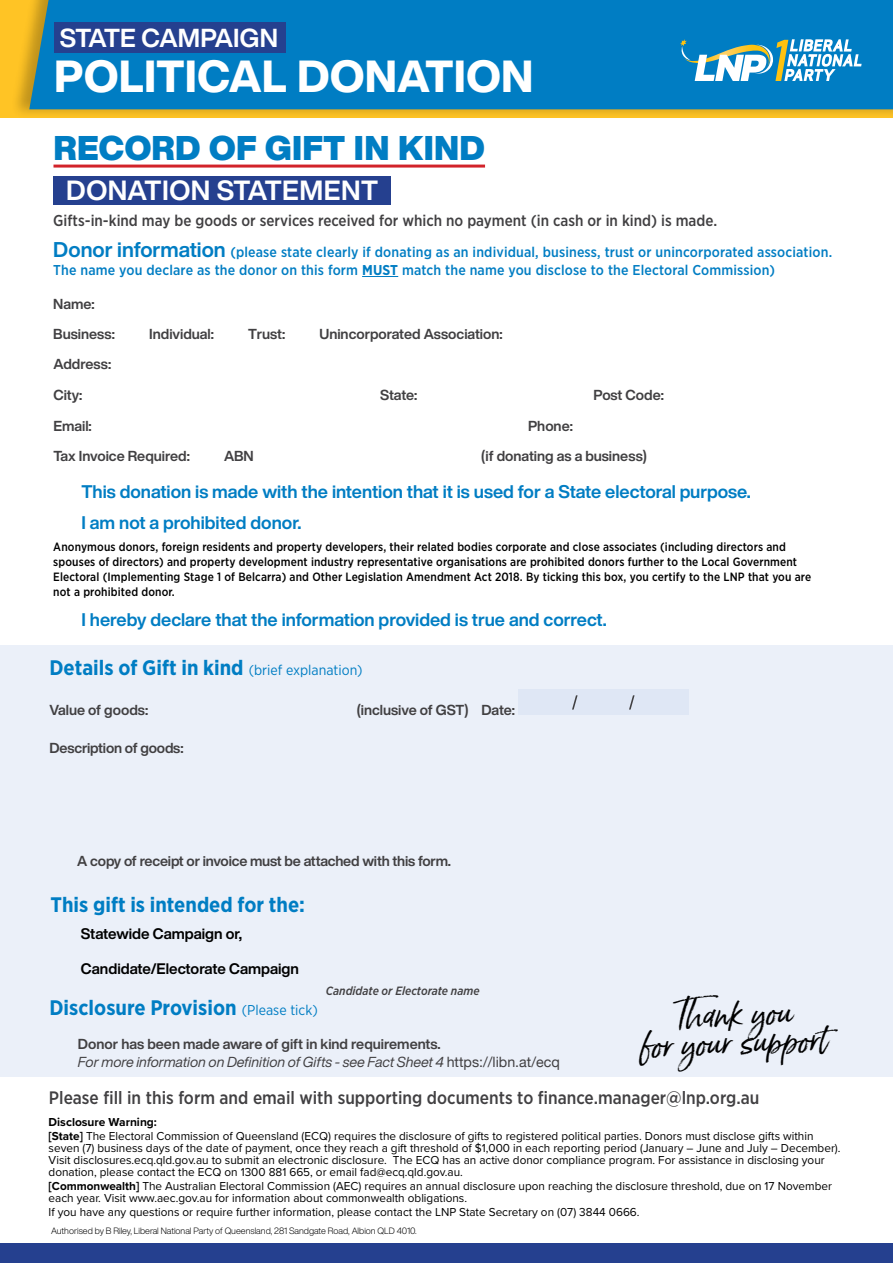
<style>
.page{position:relative;width:893px;height:1263px;background:#fff}
.page>*{position:absolute;margin:0;border:0;box-sizing:border-box;transform-origin:0 0}
.t1{font:800 44.25px "Helvetica Now Display";letter-spacing:.01em;color:#fff}
.t2{font:900 33.75px "Helvetica Now Display";letter-spacing:.01em;color:#007dc3}
.t3{font:32.55px/29px "Born Ready Slanted";color:#000;text-align:center}
.t4{font:700 27.3px "Helvetica Now Display";letter-spacing:.02em;color:#fff}
.t5{font:700 25.65px "Helvetica Now Display";letter-spacing:-.005em;color:#fff}
.t6{font:700 21px "Gotham Narrow";color:#007dc3}
.t7{font:700 18px "Helvetica Now Display";color:#007dc3}
.t8{font:500 18px "Gotham Narrow";color:#414042}
.t9{font:500 15.75px "Gotham Narrow";color:#414042}
.t10{font:700 15px "Helvetica Now Display";color:#000}
.t11{font:700 14.25px/29.7px "Helvetica Now Display";letter-spacing:-.005em;color:#414042}
.t12{font:500 14.25px/18px "Gotham Narrow";letter-spacing:.01em;color:#007dc3}
.t13{font:italic 14.25px/18px "Helvetica Now Display";color:#414042}
.t14{font:12px/12px "Proxima Nova";color:#000}
.t15{font:500 12px/15px "Gotham Narrow";letter-spacing:.01em;color:#000}
.t16{font:italic 500 12px "Gotham Narrow";color:#414042}
.t17{font:300 9px "Helvetica Now Display";color:#000}
.s1{font-family:"Helvetica Now Display";font-weight:700;font-size:21px}
.s2{font-weight:700}
.s3{font-weight:400;font-size:14.25px}
.s4{font-weight:700;font-style:normal}
.s5{font-family:"Helvetica Neue";font-style:normal}
</style>
<div class="page">
<div style="left:0;top:1244px;width:893px;height:19px;background:#25408f"></div>
<div style="left:0;top:645px;width:893px;height:431px;background:#ebf0f9"></div>
<div style="left:518px;top:690px;width:170px;height:25px;background:#dfe7f5"></div>
<svg style="left:629px;top:695px;width:6px;height:14px"></svg>
<svg style="left:572px;top:695px;width:6px;height:14px"></svg>
<hr style="left:362px;top:276px;width:36px;height:1px;background:#007dc3">
<hr style="left:53px;top:165px;width:432px;height:3px;background:#d2232a">
<div style="left:53px;top:176px;width:338px;height:28px;background:#25408f"></div>
<div style="left:10px;top:0;width:883px;height:120px;background:#000;opacity:.25"></div>
<div style="left:29px;top:0;width:864px;height:109px;background:#007dc3"></div>
<svg style="left:680px;top:39px;width:182px;height:42px"></svg>
<div style="left:54px;top:22px;width:232px;height:31px;background:#25408f"></div>
<h3 class="t5" style="left:60px;top:20px;width:220px">STATE CAMPAIGN</h3>
<h1 class="t1" style="left:54px;top:46px;width:481px">POLITICAL DONATION</h1>
<h2 class="t2" style="left:53px;top:125px;width:433px">RECORD OF GIFT IN KIND</h2>
<h3 class="t4" style="left:66px;top:172px;width:313px">DONATION STATEMENT</h3>
<h3 class="t9" style="left:53px;top:211px;width:665px">Gifts-in-kind may be goods or services received for which no payment (in cash or in kind) is made.</h3>
<p class="t12" style="left:53px;top:243px;width:780px"><span class="s1">Donor information</span> (please state clearly if donating as an individual, business, trust or unincorporated association.<br>The name you declare as the donor on this form <span class="s2">MUST</span> match the name you disclose to the Electoral Commission)</p>
<p class="t11" style="left:53px;top:289px;width:63px">Name:<br>Business:</p>
<p class="t11" style="left:53px;top:349px;width:59px;line-height:30.8px">Address:<br>City:</p>
<p class="t11" style="left:149px;top:319px;width:66px">Individual:</p>
<p class="t11" style="left:248px;top:319px;width:39px">Trust:</p>
<p class="t11" style="left:319px;top:319px;width:185px">Unincorporated Association:</p>
<p class="t11" style="left:380px;top:380px;width:39px">State:</p>
<p class="t11" style="left:594px;top:380px;width:72px">Post Code:</p>
<p class="t11" style="left:53px;top:411px;width:40px">Email:</p>
<p class="t11" style="left:528px;top:411px;width:46px">Phone:</p>
<p class="t11" style="left:53px;top:441px;width:138px">Tax Invoice Required:</p>
<p class="t11" style="left:224px;top:441px;width:31px">ABN</p>
<p class="t11" style="left:481px;top:441px;width:167px">(if donating as a business)</p>
<h3 class="t7" style="left:81px;top:479px;width:671px">This donation is made with the intention that it is used for a State electoral purpose.</h3>
<h3 class="t7" style="left:81px;top:510px;width:222px">I am not a prohibited donor.</h3>
<p class="t15" style="left:53px;top:539px;width:759px">Anonymous donors, foreign residents and property developers, their related bodies corporate and close associates (including directors and spouses of directors) and property development industry representative organisations are prohibited donors further to the Local Government Electoral (Implementing Stage 1 of Belcarra) and Other Legislation Amendment Act 2018. By ticking this box, you certify to the LNP that you are not a prohibited donor.</p>
<h3 class="t7" style="left:81px;top:608px;width:527px">I hereby declare that the information provided is true and correct.</h3>
<h3 class="t6" style="left:49px;top:654px;width:315px">Details of Gift in kind <span class="s3">(brief explanation)</span></h3>
<p class="t11" style="left:50px;top:695px;width:100px">Value of goods:</p>
<p class="t11" style="left:357px;top:695px;width:160px">(inclusive of GST) Date:</p>
<p class="t11" style="left:49px;top:733px;width:136px">Description of goods:</p>
<p class="t11" style="left:77px;top:846px;width:375px">A copy of receipt or invoice must be attached with this form.</p>
<h3 class="t6" style="left:51px;top:891px;width:256px">This gift is intended for the:</h3>
<p class="t10" style="left:81px;top:924px;width:163px">Statewide Campaign or,</p>
<p class="t10" style="left:81px;top:958px;width:219px">Candidate/Electorate Campaign</p>
<p class="t16" style="left:326px;top:983px;width:155px">Candidate or Electorate name</p>
<h3 class="t6" style="left:49px;top:994px;width:270px">Disclosure Provision <span class="s3">(Please tick)</span></h3>
<p class="t13" style="left:78px;top:1035px;width:483px"><span class="s4">Donor has been made aware of gift in kind requirements.<br></span>For more information on Definition of Gifts - see Fact Sheet 4 <span class="s5">https://libn.at/ecq</span></p>
<h3 class="t3" style="left:639px;top:1002px;width:188px;rotate:-2deg">Thank you<br>for your supp ort</h3>
<h3 class="t8" style="left:49px;top:1086px;width:712px">Please fill in this form and email with supporting documents to finance.manager@lnp.org.au</h3>
<p class="t14" style="left:49px;top:1114px;width:766px;line-height:14.1px"><span class="s2">Disclosure Warning:<br>[State]</span> The Electoral Commission of Queensland (ECQ) requires the disclosure of gifts to registered political parties. Donors must disclose gifts within</p>
<p class="t14" style="left:49px;top:1142px;width:793px">seven (7) business days of the date of payment, once they reach a gift threshold of $1,000 in each reporting period (January – June and July – December).<br>Visit disclosures.ecq.qld.gov.au to submit an electronic disclosure. The ECQ has an active donor compliance program. For assistance in disclosing your donation, please contact the ECQ on 1300 881 665, or email fad@ecq.qld.gov.au.</p>
<p class="t14" style="left:49px;top:1180px;width:785px"><span class="s2">[Commonwealth]</span> The Australian Electoral Commission (AEC) requires an annual disclosure upon reaching the disclosure threshold, due on 17 November each year. Visit www.aec.gov.au for information about commonwealth obligations.</p>
<p class="t14" style="left:49px;top:1206px;width:592px">If you have any questions or require further information, please contact the LNP State Secretary on (07) 3844 0666.</p>
<p class="t17" style="left:51px;top:1224px;width:367px">Authorised by B Riley, Liberal National Party of Queensland, 281 Sandgate Road, Albion QLD 4010.</p>
</div>
